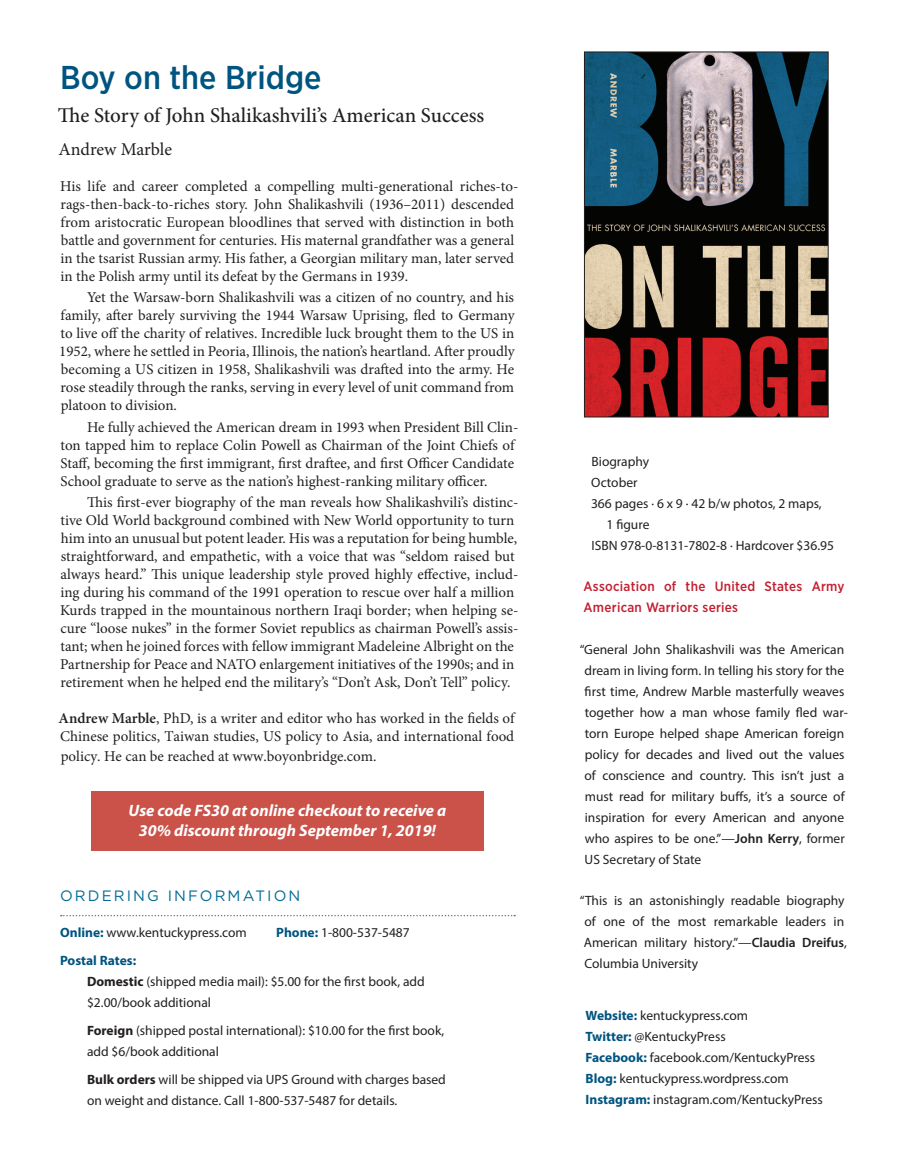
<style>
.page{position:relative;width:905px;height:1161px;background:#fff}
.page>*{position:absolute;margin:0;border:0;box-sizing:border-box;transform-origin:0 0}
.t1{font:500 33px "Gotham Narrow";color:#005480}
.Subtitle{font:500 21px "Minion Pro";color:#231f20}
.Author_2{font:18px "Minion Pro";letter-spacing:-.005em;color:#231f20}
.Website{font:italic 700 16.5px/19.5px "Myriad Pro";color:#fff;text-align:center}
.Last_text{font:15px/18px "Minion Pro";color:#231f20}
.Author_Bio_justified{font:15px/18px "Minion Pro";color:#231f20}
.Also_of_Interest{font:15px "Gotham";letter-spacing:.14em;color:#006b95}
.Blurb_justified{font:13.5px/21px "Myriad Pro";color:#231f20}
.aoi_body{font:13.5px/21px "Myriad Pro";color:#231f20}
.Bibliographic_info{font:13.5px "Myriad Pro";color:#231f20}
.Blurb_justified-2{font:500 13.5px/21px "Gotham Narrow";letter-spacing:.02em;color:#c21f2f}
.aoi_body-2{font:700 13.5px "Myriad Pro";color:#005480}
.s1{font-weight:600}
.s2{font-weight:700;color:#005480}
.s3{font-weight:700}
</style>
<div class="page">
<svg style="left:61px;top:915px;width:454px;height:1px"></svg>
<div style="left:91px;top:791px;width:392px;height:60px;background:#ca5249"></div>
<svg style="left:583px;top:51px;width:245px;height:367px;background:#58484b"></svg>
<p class="t1" style="left:60px;top:56px;width:263px">Boy on the Bridge</p>
<p class="Subtitle" style="left:58px;top:102px;width:428px">The Story of John Shalikashvili’s American Success</p>
<p class="Author_2" style="left:58px;top:137px;width:115px">Andrew Marble</p>
<p class="Last_text" style="left:60px;top:177px;width:460px">His life and career completed a compelling multi-generational riches-to&shy;rags-then-back-to-riches story. John Shalikashvili (1936–2011) descended from aristocratic European bloodlines that served with distinction in both battle and government for centuries. His maternal grandfather was a general in the tsarist Russian army. His father, a Georgian military man, later served in the Polish army until its defeat by the Germans in 1939.</p>
<p class="Last_text" style="left:59px;top:289px;width:457px;text-align:justify;text-indent:28px">Yet the Warsaw-born Shalikashvili was a citizen of no country, and his family, after barely surviving the 1944 Warsaw Uprising, fled to Germany to live off the charity of relatives. Incredible luck brought them to the US in 1952, where he settled in Peoria, Illinois, the nation’s heartland. After proudly becoming a US citizen in 1958, Shalikashvili was drafted into the army. He rose steadily through the ranks, serving in every level of unit command from platoon to division.</p>
<p class="Last_text" style="left:61px;top:418px;width:459px;text-indent:26px">He fully achieved the American dream in 1993 when President Bill Clin&shy;ton tapped him to replace Colin Powell as Chairman of the Joint Chiefs of Staff, becoming the first immigrant, first draftee, and first Officer Candidate School graduate to serve as the nation’s highest-ranking military officer.</p>
<p class="Last_text" style="left:60px;top:494px;width:460px;text-indent:27px">This first-ever biography of the man reveals how Shalikashvili’s distinc&shy;tive Old World background combined with New World opportunity to turn him into an unusual but potent leader. His was a reputation for being humble, straightforward, and empathetic, with a voice that was “seldom raised but always heard.” This unique leadership style proved highly effective, includ&shy;ing during his command of the 1991 operation to rescue over half a million Kurds trapped in the mountainous northern Iraqi border; when helping se&shy;cure “loose nukes” in the former Soviet republics as chairman Powell’s assis&shy;tant; when he joined forces with fellow immigrant Madeleine Albright on the Partnership for Peace and NATO enlargement initiatives of the 1990s; and in retirement when he helped end the military’s “Don’t Ask, Don’t Tell” policy.</p>
<p class="Author_Bio_justified" style="left:59px;top:710px;width:457px"><span class="s1">Andrew Marble</span>, PhD, is a writer and editor who has worked in the fields of<br>Chinese politics, Taiwan studies, US policy to Asia, and international food</p>
<p class="Author_Bio_justified" style="left:61px;top:747px;width:317px">policy. He can be reached at www.boyonbridge.com.</p>
<p class="Website" style="left:128px;top:801px;width:319px">Use code FS30 at online checkout to receive a<br>30% discount through September 1, 2019!</p>
<p class="Also_of_Interest" style="left:60px;top:886px;width:242px">ORDERING INFORMATION</p>
<p class="aoi_body" style="left:60px;top:922px;width:188px"><span class="s2">Online:</span> www.kentuckypress.com</p>
<p class="aoi_body" style="left:276px;top:922px;width:135px"><span class="s2">Phone:</span> 1-800-537-5487</p>
<p class="aoi_body-2" style="left:60px;top:952px;width:78px">Postal Rates:</p>
<p class="aoi_body" style="left:87px;top:971px;width:339px"><span class="s3">Domestic</span> (shipped media mail): $5.00 for the first book, add $2.00/book additional</p>
<p class="aoi_body" style="left:87px;top:1020px;width:359px"><span class="s3">Foreign</span> (shipped postal international): $10.00 for the first book, add $6/book additional</p>
<p class="aoi_body" style="left:87px;top:1068px;width:360px"><span class="s3">Bulk orders</span> will be shipped via UPS Ground with charges based on weight and distance. Call 1-800-537-5487 for details.</p>
<p class="Bibliographic_info" style="left:591px;top:453px;width:59px">Biography</p>
<p class="Bibliographic_info" style="left:591px;top:474px;width:48px">October</p>
<p class="Bibliographic_info" style="left:591px;top:495px;width:232px">366 pages ∙ 6 x 9 ∙ 42 b/w photos, 2 maps,</p>
<p class="Bibliographic_info" style="left:606px;top:516px;width:44px">1 figure</p>
<p class="Bibliographic_info" style="left:591px;top:537px;width:244px">ISBN 978-0-8131-7802-8 ∙ Hardcover $36.95</p>
<p class="Blurb_justified-2" style="left:583px;top:576px;width:262px">Association of the United States Army<br>American Warriors series</p>
<p class="Blurb_justified" style="left:584px;top:638px;width:265px;text-indent:-5px">“General John Shalikashvili was the American dream in living form. In telling his story for the first time, Andrew Marble masterfully weaves together how a man whose family fled war&shy;torn Europe helped shape American foreign policy for decades and lived out the values of conscience and country. This isn’t just a must read for military buffs, it’s a source of inspiration for every American and anyone who aspires to be one.”—<span class="s1">John Kerry</span>, former US Secretary of State</p>
<p class="Blurb_justified" style="left:584px;top:890px;width:265px;text-indent:-4px">“This is an astonishingly readable biography of one of the most remarkable leaders in American military history.”—<span class="s1">Claudia Dreifus</span>, Columbia University</p>
<p class="aoi_body" style="left:585px;top:1005px;width:239px"><span class="s2">Website:</span> kentuckypress.com<br><span class="s2">Twitter:</span> @KentuckyPress<br><span class="s2">Facebook:</span> facebook.com/KentuckyPress <span class="s2">Blog:</span> kentuckypress.wordpress.com <span class="s2">Instagram:</span> instagram.com/KentuckyPress</p>
</div>
